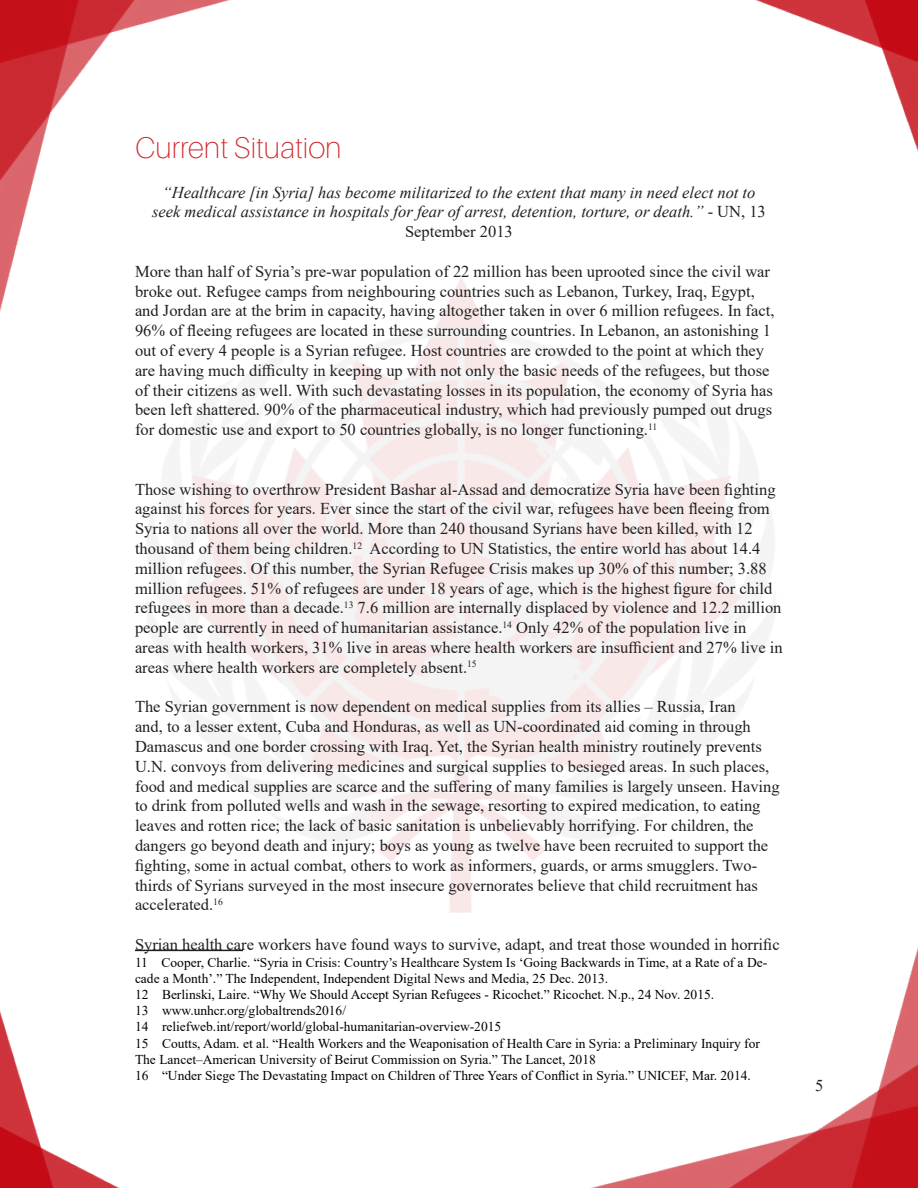
<style>
.page{position:relative;width:918px;height:1188px;background:#fff}
.page>*{position:absolute;margin:0;border:0;box-sizing:border-box;transform-origin:0 0}
.t1{font:100 30px "Aileron";color:#d1232a}
.t2{font:16.5px/19.8px "Times New Roman";color:#231f20}
.t3{font:italic 16.5px/19.8px "Times New Roman";color:#231f20;text-align:center}
.Footnote{font:13.5px/16.2px "Times New Roman";color:#000}
.s1{font-style:normal}
</style>
<div class="page">
<img style="left:0;top:0;width:918px;height:1188px">
<img style="left:135px;top:270px;width:648px;height:648px">
<hr style="left:135px;top:950px;width:108px;height:1px;background:#231f20">
<p class="t1" style="left:135px;top:131px;width:208px">Current Situation</p>
<p class="t3" style="left:152px;top:182px;width:615px">“Healthcare [in Syria] has become militarized to the extent that many in need elect not to seek medical assistance in hospitals for fear of arrest, detention, torture, or death.” <span class="s1">- UN, 13<br>September 2013</span></p>
<p class="t2" style="left:135px;top:261px;width:641px">More than half of Syria’s pre-war population of 22 million has been uprooted since the civil war broke out. Refugee camps from neighbouring countries such as Lebanon, Turkey, Iraq, Egypt, and Jordan are at the brim in capacity, having altogether taken in over 6 million refugees. In fact, 96% of fleeing refugees are located in these surrounding countries. In Lebanon, an astonishing 1 out of every 4 people is a Syrian refugee. Host countries are crowded to the point at which they are having much difficulty in keeping up with not only the basic needs of the refugees, but those of their citizens as well. With such devastating losses in its population, the economy of Syria has been left shattered. 90% of the pharmaceutical industry, which had previously pumped out drugs for domestic use and export to 50 countries globally, is no longer functioning.<sup>11</sup></p>
<p class="t2" style="left:135px;top:479px;width:649px">Those wishing to overthrow President Bashar al-Assad and democratize Syria have been fighting against his forces for years. Ever since the start of the civil war, refugees have been fleeing from Syria to nations all over the world. More than 240 thousand Syrians have been killed, with 12 thousand of them being children.<sup>12</sup> According to UN Statistics, the entire world has about 14.4 million refugees. Of this number, the Syrian Refugee Crisis makes up 30% of this number; 3.88 million refugees. 51% of refugees are under 18 years of age, which is the highest figure for child refugees in more than a decade.<sup>13</sup> 7.6 million are internally displaced by violence and 12.2 million people are currently in need of humanitarian assistance.<sup>14</sup> Only 42% of the population live in areas with health workers, 31% live in areas where health workers are insufficient and 27% live in areas where health workers are completely absent.<sup>15</sup></p>
<p class="t2" style="left:135px;top:697px;width:646px">The Syrian government is now dependent on medical supplies from its allies – Russia, Iran<br>and, to a lesser extent, Cuba and Honduras, as well as UN-coordinated aid coming in through Damascus and one border crossing with Iraq. Yet, the Syrian health ministry routinely prevents U.N. convoys from delivering medicines and surgical supplies to besieged areas. In such places, food and medical supplies are scarce and the suffering of many families is largely unseen. Having to drink from polluted wells and wash in the sewage, resorting to expired medication, to eating leaves and rotten rice; the lack of basic sanitation is unbelievably horrifying. For children, the dangers go beyond death and injury; boys as young as twelve have been recruited to support the fighting, some in actual combat, others to work as informers, guards, or arms smugglers. Two&shy;thirds of Syrians surveyed in the most insecure governorates believe that child recruitment has accelerated.<sup>16</sup></p>
<p class="t2" style="left:135px;top:934px;width:646px">Syrian health care workers have found ways to survive, adapt, and treat those wounded in horrific</p>
<p class="Footnote" style="left:135px;top:954px;width:634px">11 Cooper, Charlie. “Syria in Crisis: Country’s Healthcare System Is ‘Going Backwards in Time, at a Rate of a De&shy;cade a Month’.” The Independent, Independent Digital News and Media, 25 Dec. 2013.</p>
<p class="Footnote" style="left:135px;top:986px;width:581px">12 Berlinski, Laire. “Why We Should Accept Syrian Refugees - Ricochet.” Ricochet. N.p., 24 Nov. 2015.</p>
<p class="Footnote" style="left:135px;top:1002px;width:213px">13 www.unhcr.org/globaltrends2016/</p>
<p class="Footnote" style="left:135px;top:1018px;width:368px">14 reliefweb.int/report/world/global-humanitarian-overview-2015</p>
<p class="Footnote" style="left:135px;top:1035px;width:626px">15 Coutts, Adam. et al. “Health Workers and the Weaponisation of Health Care in Syria: a Preliminary Inquiry for<br>The Lancet–American University of Beirut Commission on Syria.” The Lancet, 2018</p>
<p class="Footnote" style="left:135px;top:1067px;width:617px">16 “Under Siege The Devastating Impact on Children of Three Years of Conflict in Syria.” UNICEF, Mar. 2014.</p>
<p class="t2" style="left:815px;top:1075px;width:10px">5</p>
</div>
